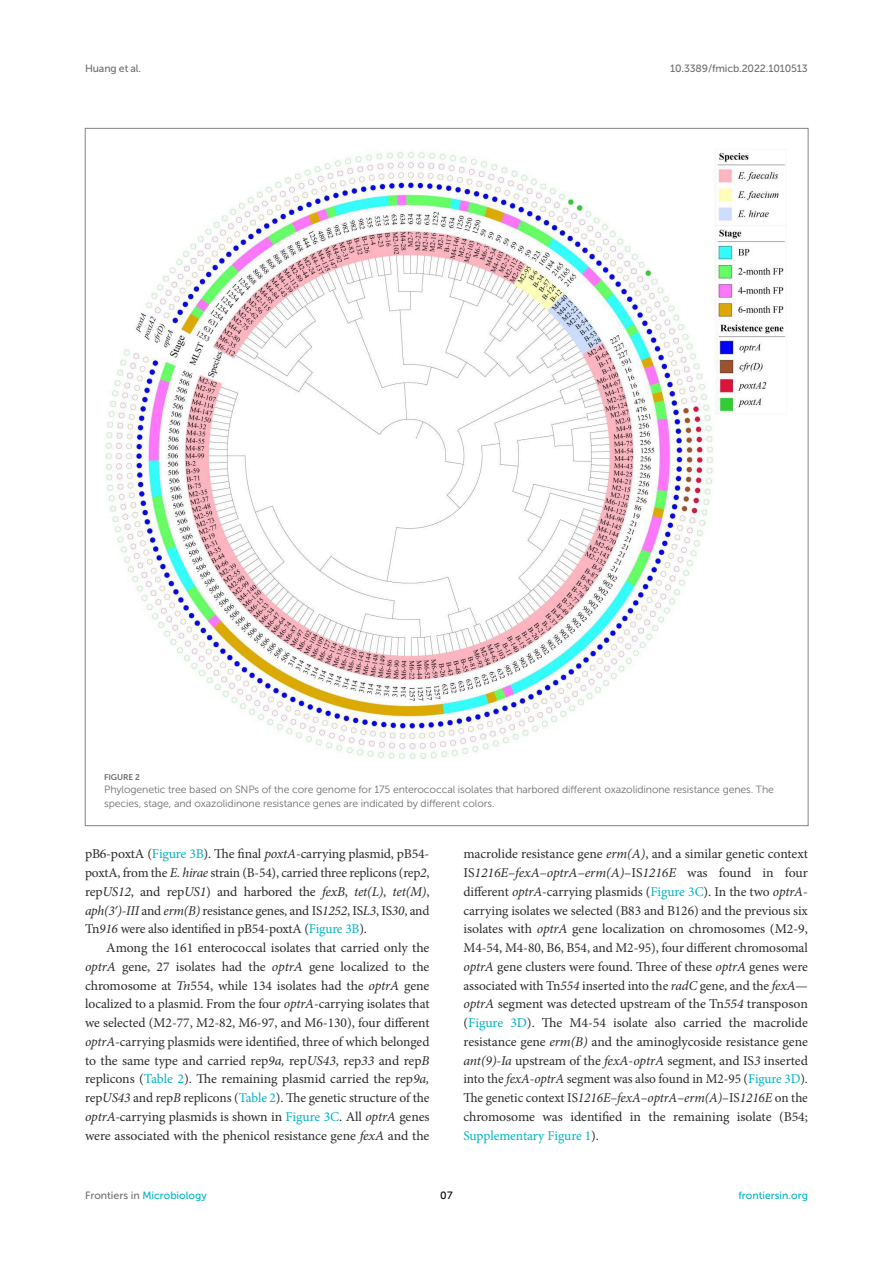
<style>
.page{position:relative;width:893px;height:1263px;background:#fff}
.page>*{position:absolute;margin:0;border:0;box-sizing:border-box;transform-origin:0 0}
.TEXT{font:13.5px/18.8px "Minion Pro";letter-spacing:-.01em;color:#2b2b2a;text-align:justify}
.FIG_LEG{font:10.5px/13.5px "Museo Sans 300";letter-spacing:-.01em;color:#706f70}
.t1{font:10.5px "Museo Sans 500";color:#00b4c4}
.t2{font:10.5px "Museo Sans 500";letter-spacing:-.015em;color:#706f70}
.t3{font:10.5px "Museo Sans 500";color:#000}
.FIG_HD{font:8.25px "Museo Sans 700";letter-spacing:-.01em;color:#706f70}
.s1{color:#00b4c4}
.s2{font-style:italic}
.s3{font-family:"Gentium Plus";font-style:italic}
.s4{color:#706f70}
</style>
<div class="page">
<img style="left:106px;top:151px;width:681px;height:608px">
<p class="t2" style="left:85px;top:63px;width:58px">Huang et al.</p>
<p class="t2" style="left:670px;top:63px;width:139px">10.3389/fmicb.2022.1010513</p>
<p class="FIG_HD" style="left:104px;top:772px;width:37px">FIGURE 2</p>
<p class="FIG_LEG" style="left:104px;top:783px;width:671px">Phylogenetic tree based on SNPs of the core genome for 175 enterococcal isolates that harbored different oxazolidinone resistance genes. The species, stage, and oxazolidinone resistance genes are indicated by different colors.</p>
<p class="TEXT" style="left:85px;top:845px;width:346px">pB6-poxtA (<span class="s1">Figure 3B</span>). The final <span class="s2">poxtA</span>-carrying plasmid, pB54- poxtA, from the <span class="s2">E. hirae</span> strain (B-54), carried three replicons (rep<span class="s2">2</span>, rep<span class="s2">US12</span>, and rep<span class="s2">US1</span>) and harbored the <span class="s2">fexB</span>, <span class="s2">tet(L)</span>, <span class="s2">tet(M)</span>, <span class="s2">aph(3</span><span class="s3">′</span><span class="s2">)-III</span> and <span class="s2">erm(B)</span> resistance genes, and IS<span class="s2">1252</span>, IS<span class="s2">L3</span>, IS<span class="s2">30</span>, and Tn<span class="s2">916</span> were also identified in pB54-poxtA (<span class="s1">Figure 3B</span>).</p>
<p class="TEXT" style="left:85px;top:938px;width:346px;text-indent:21px">Among the 161 enterococcal isolates that carried only the <span class="s2">optrA</span> gene, 27 isolates had the <span class="s2">optrA</span> gene localized to the chromosome at <span class="s2">Tn</span>554, while 134 isolates had the <span class="s2">optrA</span> gene localized to a plasmid. From the four <span class="s2">optrA</span>-carrying isolates that we selected (M2-77, M2-82, M6-97, and M6-130), four different <span class="s2">optrA</span>-carrying plasmids were identified, three of which belonged to the same type and carried rep<span class="s2">9a,</span> rep<span class="s2">US43</span>, rep<span class="s2">33</span> and rep<span class="s2">B </span>replicons (<span class="s1">Table 2</span>). The remaining plasmid carried the rep<span class="s2">9a, </span>rep<span class="s2">US43</span> and rep<span class="s2">B</span> replicons (<span class="s1">Table 2</span>). The genetic structure of the <span class="s2">optrA-</span>carrying plasmids is shown in <span class="s1">Figure 3C</span>. All <span class="s2">optrA</span> genes were associated with the phenicol resistance gene <span class="s2">fexA</span> and the</p>
<p class="TEXT" style="left:463px;top:845px;width:346px">macrolide resistance gene <span class="s2">erm(A)</span>, and a similar genetic context IS<span class="s2">1216E</span>–<span class="s2">fexA</span>–<span class="s2">optrA</span>–<span class="s2">erm(A)</span>–IS<span class="s2">1216E</span> was found in four different <span class="s2">optrA</span>-carrying plasmids (<span class="s1">Figure 3C</span>). In the two <span class="s2">optrA&shy;</span>carrying isolates we selected (B83 and B126) and the previous six isolates with <span class="s2">optrA</span> gene localization on chromosomes (M2-9, M4-54, M4-80, B6, B54, and M2-95), four different chromosomal <span class="s2">optrA</span> gene clusters were found. Three of these <span class="s2">optrA</span> genes were associated with Tn<span class="s2">554</span> inserted into the <span class="s2">radC</span> gene, and the <span class="s2">fexA</span>— <span class="s2">optrA</span> segment was detected upstream of the Tn<span class="s2">554</span> transposon (<span class="s1">Figure 3D</span>). The M4-54 isolate also carried the macrolide resistance gene <span class="s2">erm(B)</span> and the aminoglycoside resistance gene <span class="s2">ant(9)-Ia</span> upstream of the <span class="s2">fexA</span>-<span class="s2">optrA</span> segment, and IS<span class="s2">3</span> inserted into the <span class="s2">fexA</span>-<span class="s2">optrA</span> segment was also found in M2-95 (<span class="s1">Figure 3D</span>).<br>The genetic context IS<span class="s2">1216E</span>–<span class="s2">fexA</span>–<span class="s2">optrA</span>–<span class="s2">erm(A)</span>–IS<span class="s2">1216E</span> on the chromosome was identified in the remaining isolate (B54; <span class="s1">Supplementary Figure 1</span>).</p>
<p class="t1" style="left:85px;top:1190px;width:123px"><span class="s4">Frontiers in</span> Microbiology</p>
<p class="t3" style="left:440px;top:1190px;width:14px">07</p>
<p class="t1" style="left:738px;top:1190px;width:71px">frontiersin.org</p>
</div>
